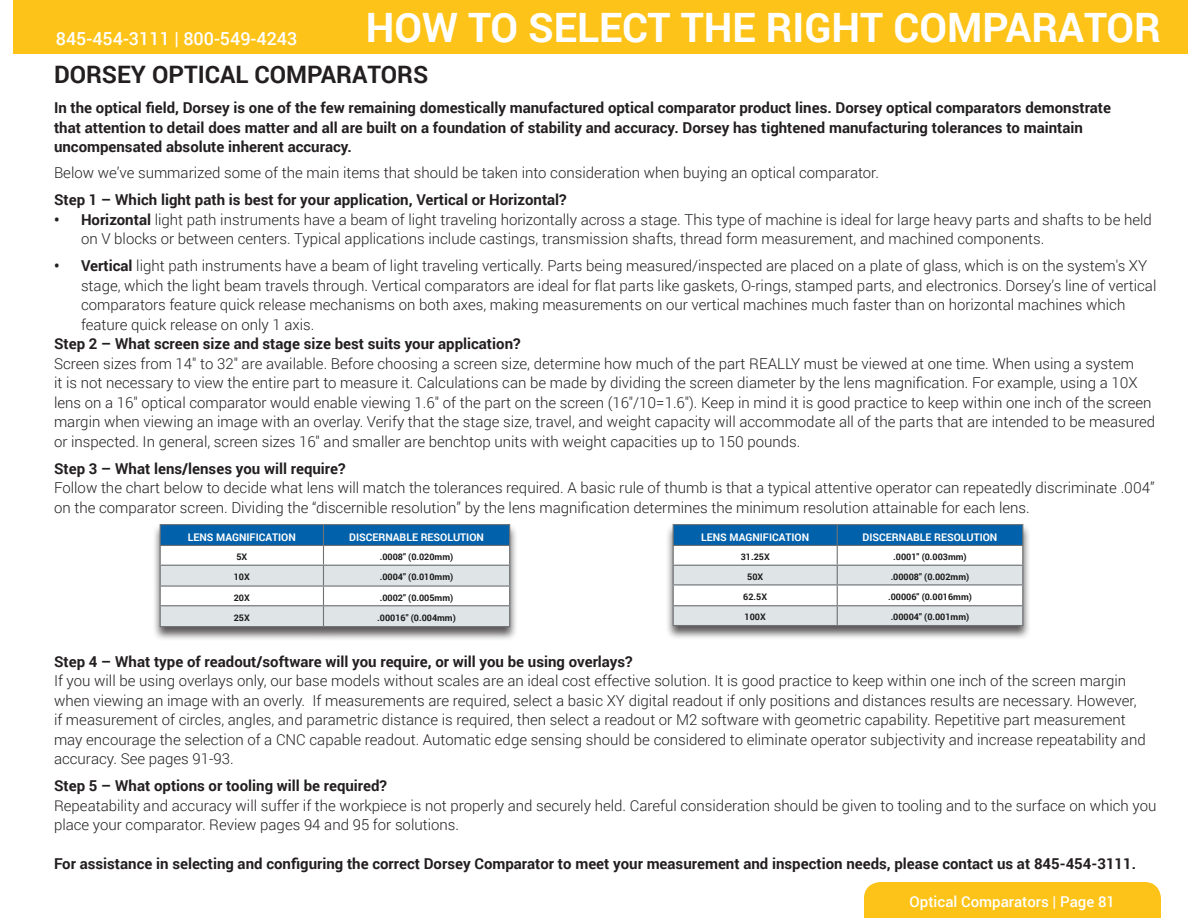
<style>
.page{position:relative;width:1188px;height:918px;background:#fff}
.page>*{position:absolute;margin:0;border:0;box-sizing:border-box;transform-origin:0 0}
.t1{font:700 40.5px "Roboto";color:#fff}
.t2{font:700 24px "Roboto";color:#231f20}
.t3{font:500 18px "Roboto";color:#fff}
.t4{font:300 15px/19.5px "Roboto";color:#231f20}
.t5{font:700 15px/19.5px "Roboto";color:#231f20}
.t6{font:500 15px "Roboto";color:#fff}
.t7{font:700 10.5px "Roboto";color:#fff}
.t8{font:700 9px "Roboto";color:#191a19}
.s1{font-weight:700}
</style>
<div class="page">
<div style="left:864px;top:882px;width:297px;height:36px;background:#fec318"></div>
<div style="left:14px;top:0;width:1174px;height:54px;background:#fec318"></div>
<div style="left:152px;top:523px;width:366px;height:119px;background:#231f20;opacity:.75"></div>
<hr style="left:160px;top:524px;width:163px;height:1px;background:#707274">
<hr style="left:323px;top:524px;width:187px;height:1px;background:#707274">
<svg style="left:160px;top:525px;width:350px;height:101px"></svg>
<hr style="left:160px;top:626px;width:163px;height:1px;background:#707274">
<hr style="left:323px;top:626px;width:187px;height:1px;background:#707274">
<div style="left:665px;top:523px;width:366px;height:118px;background:#231f20;opacity:.75"></div>
<hr style="left:673px;top:524px;width:164px;height:1px;background:#707274">
<hr style="left:837px;top:524px;width:186px;height:1px;background:#707274">
<svg style="left:673px;top:525px;width:350px;height:100px"></svg>
<hr style="left:673px;top:625px;width:164px;height:1px;background:#707274">
<hr style="left:837px;top:625px;width:186px;height:1px;background:#707274">
<p class="t3" style="left:56px;top:26px;width:243px">845-454-3111 | 800-549-4243</p>
<h1 class="t1" style="left:366px;top:-1px;width:797px">HOW TO SELECT THE RIGHT COMPARATOR</h1>
<h2 class="t2" style="left:54px;top:58px;width:376px">DORSEY OPTICAL COMPARATORS</h2>
<p class="t5" style="left:54px;top:97px;width:1059px">In the optical field, Dorsey is one of the few remaining domestically manufactured optical comparator product lines. Dorsey optical comparators demonstrate that attention to detail does matter and all are built on a foundation of stability and accuracy. Dorsey has tightened manufacturing tolerances to maintain uncompensated absolute inherent accuracy.</p>
<p class="t4" style="left:54px;top:162px;width:827px">Below we’ve summarized some of the main items that should be taken into consideration when buying an optical comparator.</p>
<p class="t5" style="left:54px;top:189px;width:514px">Step 1 – Which light path is best for your application, Vertical or Horizontal?</p>
<p class="t4" style="left:81px;top:209px;width:1072px;text-indent:-27px"><span class="s1">• Horizontal</span> light path instruments have a beam of light traveling horizontally across a stage. This type of machine is ideal for large heavy parts and shafts to be held on V blocks or between centers. Typical applications include castings, transmission shafts, thread form measurement, and machined components.</p>
<p class="t4" style="left:81px;top:255px;width:1077px;text-indent:-27px"><span class="s1">• Vertical</span> light path instruments have a beam of light traveling vertically. Parts being measured/inspected are placed on a plate of glass, which is on the system's XY stage, which the light beam travels through. Vertical comparators are ideal for flat parts like gaskets, O-rings, stamped parts, and electronics. Dorsey’s line of vertical comparators feature quick release mechanisms on both axes, making measurements on our vertical machines much faster than on horizontal machines which feature quick release on only 1 axis.</p>
<p class="t5" style="left:54px;top:333px;width:468px">Step 2 – What screen size and stage size best suits your application?</p>
<p class="t4" style="left:54px;top:353px;width:1103px">Screen sizes from 14" to 32" are available. Before choosing a screen size, determine how much of the part REALLY must be viewed at one time. When using a system<br>it is not necessary to view the entire part to measure it. Calculations can be made by dividing the screen diameter by the lens magnification. For example, using a 10X lens on a 16" optical comparator would enable viewing 1.6" of the part on the screen (16"/10=1.6"). Keep in mind it is good practice to keep within one inch of the screen margin when viewing an image with an overlay. Verify that the stage size, travel, and weight capacity will accommodate all of the parts that are intended to be measured or inspected. In general, screen sizes 16" and smaller are benchtop units with weight capacities up to 150 pounds.</p>
<p class="t5" style="left:54px;top:458px;width:293px">Step 3 – What lens/lenses you will require?</p>
<p class="t4" style="left:54px;top:477px;width:1102px">Follow the chart below to decide what lens will match the tolerances required. A basic rule of thumb is that a typical attentive operator can repeatedly discriminate .004” on the comparator screen. Dividing the “discernible resolution” by the lens magnification determines the minimum resolution attainable for each lens.</p>
<p class="t7" style="left:188px;top:529px;width:110px">LENS MAGNIFICATION</p>
<p class="t7" style="left:349px;top:529px;width:136px">DISCERNABLE RESOLUTION</p>
<p class="t8" style="left:236px;top:550px;width:12px">5X</p>
<p class="t8" style="left:380px;top:550px;width:75px">.0008" (0.020mm)</p>
<p class="t8" style="left:234px;top:571px;width:18px">10X</p>
<p class="t8" style="left:380px;top:571px;width:75px">.0004" (0.010mm)</p>
<p class="t8" style="left:234px;top:591px;width:18px">20X</p>
<p class="t8" style="left:380px;top:591px;width:75px">.0002" (0.005mm)</p>
<p class="t8" style="left:234px;top:611px;width:18px">25X</p>
<p class="t8" style="left:377px;top:611px;width:80px">.00016" (0.004mm)</p>
<p class="t7" style="left:701px;top:529px;width:110px">LENS MAGNIFICATION</p>
<p class="t7" style="left:863px;top:529px;width:136px">DISCERNABLE RESOLUTION</p>
<p class="t8" style="left:741px;top:550px;width:31px">31.25X</p>
<p class="t8" style="left:893px;top:550px;width:75px">.0001" (0.003mm)</p>
<p class="t8" style="left:747px;top:570px;width:18px">50X</p>
<p class="t8" style="left:891px;top:570px;width:80px">.00008" (0.002mm)</p>
<p class="t8" style="left:743px;top:591px;width:25px">62.5X</p>
<p class="t8" style="left:888px;top:591px;width:85px">.00006" (0.0016mm)</p>
<p class="t8" style="left:745px;top:611px;width:23px">100X</p>
<p class="t8" style="left:891px;top:611px;width:80px">.00004" (0.001mm)</p>
<p class="t5" style="left:54px;top:651px;width:580px">Step 4 – What type of readout/software will you require, or will you be using overlays?</p>
<p class="t4" style="left:54px;top:671px;width:1093px">If you will be using overlays only, our base models without scales are an ideal cost effective solution. It is good practice to keep within one inch of the screen margin when viewing an image with an overly. If measurements are required, select a basic XY digital readout if only positions and distances results are necessary. However, if measurement of circles, angles, and parametric distance is required, then select a readout or M2 software with geometric capability. Repetitive part measurement may encourage the selection of a CNC capable readout. Automatic edge sensing should be considered to eliminate operator subjectivity and increase repeatability and accuracy. See pages 91-93.</p>
<p class="t5" style="left:54px;top:775px;width:335px">Step 5 – What options or tooling will be required?</p>
<p class="t4" style="left:54px;top:795px;width:1104px">Repeatability and accuracy will suffer if the workpiece is not properly and securely held. Careful consideration should be given to tooling and to the surface on which you place your comparator. Review pages 94 and 95 for solutions.</p>
<p class="t5" style="left:54px;top:853px;width:1084px">For assistance in selecting and configuring the correct Dorsey Comparator to meet your measurement and inspection needs, please contact us at 845-454-3111.</p>
<p class="t6" style="left:910px;top:891px;width:207px">Optical Comparators | Page 81</p>
</div>
